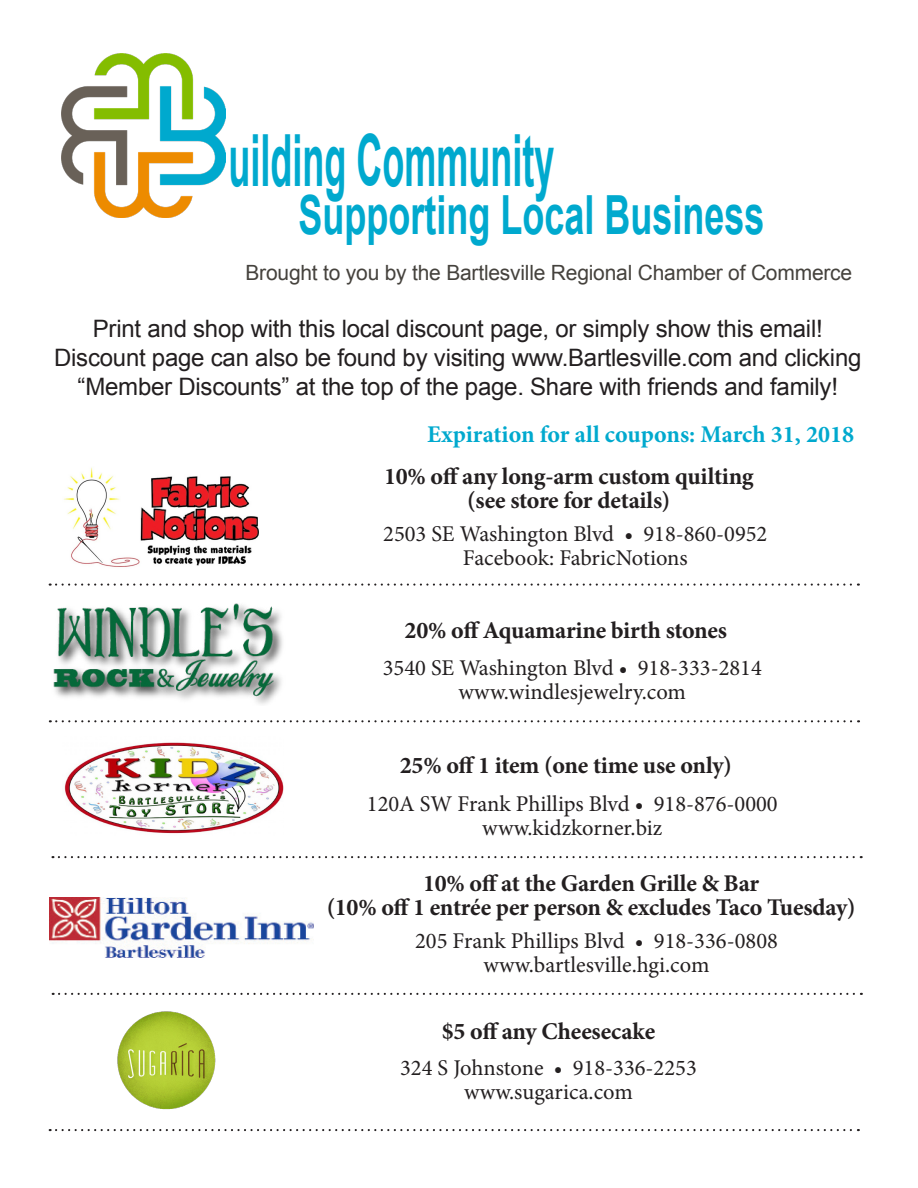
<style>
.page{position:relative;width:918px;height:1188px;background:#fff}
.page>*{position:absolute;margin:0;border:0;box-sizing:border-box;transform-origin:0 0}
.t1{font:700 72px "Arial";color:#00a9ce;scale:.5 1}
.t2{font:700 54px "Arial";color:#00a9ce;scale:.67 1}
.t3{font:700 24px "Minion Pro";letter-spacing:-.01em;color:#231f20}
.t4{font:24px/28.8px "Arial";letter-spacing:-.01em;color:#231f20;text-align:center}
.t5{font:700 24px "Minion Pro";color:#00a9ce}
.t6{font:22.5px "Minion Pro";color:#231f20}
.t7{font:21px "Arial";letter-spacing:-.01em;color:#45423d}
</style>
<div class="page">
<img style="left:61px;top:54px;width:164px;height:164px">
<img style="left:64px;top:467px;width:195px;height:100px">
<img style="left:53px;top:603px;width:230px;height:101px">
<img style="left:64px;top:742px;width:219px;height:92px">
<img style="left:49px;top:897px;width:265px;height:60px">
<img style="left:117px;top:1011px;width:99px;height:99px">
<svg style="left:50px;top:584px;width:809px;height:2px"></svg>
<svg style="left:50px;top:720px;width:809px;height:2px"></svg>
<svg style="left:59px;top:856px;width:803px;height:2px"></svg>
<svg style="left:53px;top:993px;width:809px;height:2px"></svg>
<svg style="left:50px;top:1129px;width:809px;height:2px"></svg>
<p class="t1" style="left:228px;top:113px;width:654px">uilding Community</p>
<p class="t2" style="left:299px;top:179px;width:697px">Supporting Local Business</p>
<p class="t7" style="left:246px;top:259px;width:608px">Brought to you by the Bartlesville Regional Chamber of Commerce</p>
<p class="t4" style="left:93px;top:315px;width:731px">Print and shop with this local discount page, or simply show this email!</p>
<p class="t4" style="left:54px;top:343px;width:809px">Discount page can also be found by visiting www.Bartlesville.com and clicking “Member Discounts” at the top of the page. Share with friends and family!</p>
<p class="t5" style="left:427px;top:418px;width:429px">Expiration for all coupons: March 31, 2018</p>
<p class="t3" style="left:384px;top:459px;width:371px">10% off any long-arm custom quilting</p>
<p class="t3" style="left:467px;top:483px;width:205px">(see store for details)</p>
<p class="t6" style="left:383px;top:519px;width:386px">2503 SE Washington Blvd • 918-860-0952</p>
<p class="t6" style="left:463px;top:543px;width:226px">Facebook: FabricNotions</p>
<p class="t3" style="left:405px;top:613px;width:324px">20% off Aquamarine birth stones</p>
<p class="t6" style="left:383px;top:653px;width:381px">3540 SE Washington Blvd • 918-333-2814</p>
<p class="t6" style="left:459px;top:677px;width:229px">www.windlesjewelry.com</p>
<p class="t3" style="left:400px;top:748px;width:333px">25% off 1 item (one time use only)</p>
<p class="t6" style="left:367px;top:789px;width:412px">120A SW Frank Phillips Blvd • 918-876-0000</p>
<p class="t6" style="left:482px;top:813px;width:181px">www.kidzkorner.biz</p>
<p class="t3" style="left:423px;top:866px;width:338px">10% off at the Garden Grille &amp; Bar</p>
<p class="t3" style="left:327px;top:890px;width:530px">(10% off 1 entrée per person &amp; excludes Taco Tuesday)</p>
<p class="t6" style="left:415px;top:926px;width:364px">205 Frank Phillips Blvd • 918-336-0808</p>
<p class="t6" style="left:484px;top:950px;width:227px">www.bartlesville.hgi.com</p>
<p class="t3" style="left:442px;top:1015px;width:215px">$5 off any Cheesecake</p>
<p class="t6" style="left:400px;top:1053px;width:298px">324 S Johnstone • 918-336-2253</p>
<p class="t6" style="left:464px;top:1077px;width:170px">www.sugarica.com</p>
</div>
